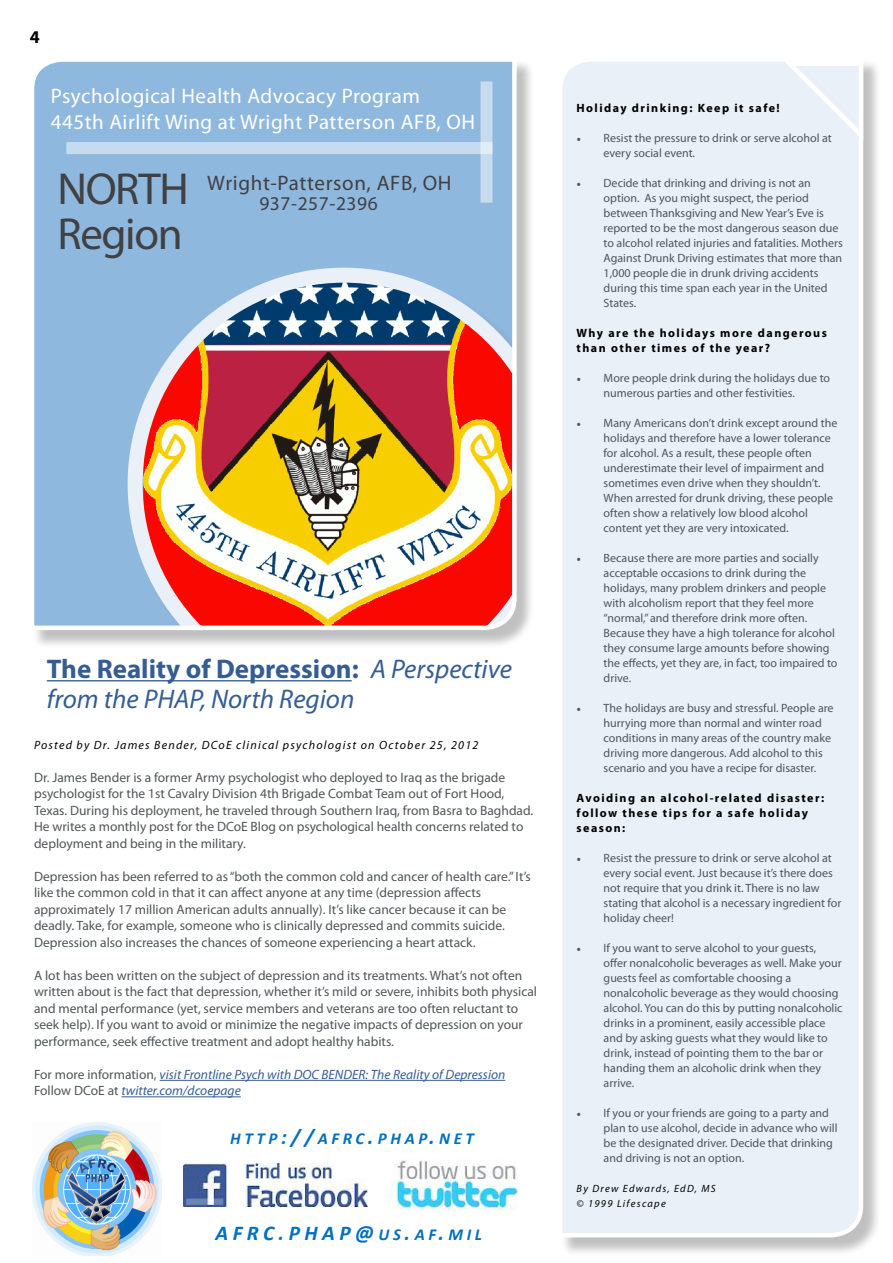
<style>
.page{position:relative;width:893px;height:1263px;background:#fff}
.page>*{position:absolute;margin:0;border:0;box-sizing:border-box;transform-origin:0 0}
.t1{font:45px/45px "Myriad Pro";letter-spacing:-.03em;color:#414043}
.t2{font:italic 27px/30px "Myriad Pro";color:#355d94}
.t3{font:21px/25.2px "Myriad Pro";letter-spacing:.025em;color:#fff}
.t4{font:21px "Myriad Pro";letter-spacing:.03em;color:#414043}
.t5{font:italic 700 21px "Calibri";letter-spacing:.215em;color:#0070c0}
.t6{font:19.5px "Myriad Pro";letter-spacing:.03em;color:#414043}
.t7{font:700 18px "Myriad Pro";color:#000}
.t8{font:italic 700 16.8px "Calibri";letter-spacing:.215em;color:#0070c0}
.t9{font:13.5px/16.5px "Myriad Pro";color:#4f5559}
.t10{font:italic 13.5px/16.5px "Myriad Pro";color:#355d94}
.t11{font:12px/15px "Myriad Pro";color:#4f5559}
.t12{font:700 12px/15px "Myriad Pro";letter-spacing:.12em;color:#000}
.t13{font:italic 12px "Myriad Pro";letter-spacing:.1em;color:#000}
.t14{font:italic 10.5px/15px "Myriad Pro";letter-spacing:.12em;color:#000}
.s1{font-weight:700;font-style:normal}
.s2{font-style:normal;color:#4f5559}
.s3{font-size:21px}
.s4{font-size:16.8px}
.s5{font-family:"Minion Pro"}
</style>
<div class="page">
<div style="left:560px;top:60px;width:322px;height:1196px;background:#000;opacity:.25"></div>
<div style="left:560px;top:60px;width:305px;height:1180px;background:#eaf0f8"></div>
<svg style="left:779px;top:60px;width:86px;height:86px"></svg>
<hr style="left:160px;top:1080px;width:345px;height:1px;background:#355d94">
<hr style="left:121px;top:1096px;width:120px;height:1px;background:#355d94">
<img style="left:32px;top:1123px;width:130px;height:133px">
<img style="left:183px;top:1163px;width:184px;height:43px">
<img style="left:391px;top:1160px;width:127px;height:50px">
<div style="left:32px;top:60px;width:503px;height:589px;background:#000;opacity:.25"></div>
<svg style="left:32px;top:60px;width:487px;height:572px;background:#aea3a7"></svg>
<div style="left:66px;top:142px;width:426px;height:12px;background:#c6dbee"></div>
<svg style="left:480px;top:81px;width:12px;height:122px"></svg>
<hr style="left:47px;top:680px;width:305px;height:1px;background:#355d94">
<h3 class="t7" style="left:30px;top:25px;width:11px">4</h3>
<h3 class="t3" style="left:51px;top:83px;width:426px">Psychological Health Advocacy Program<br>445th Airlift Wing at Wright Patterson AFB, OH</h3>
<h1 class="t1" style="left:57px;top:166px;width:133px">NORTH<br>Region</h1>
<h3 class="t4" style="left:207px;top:170px;width:246px">Wright-Patterson, AFB, OH</h3>
<h3 class="t6" style="left:259px;top:191px;width:120px">937-257-2396</h3>
<h2 class="t2" style="left:47px;top:654px;width:467px"><span class="s1">The Reality of Depression:</span> A Perspective from the PHAP, North Region</h2>
<p class="t13" style="left:34px;top:737px;width:446px">Posted by Dr. James Bender, DCoE clinical psychologist on October 25, 2012</p>
<p class="t9" style="left:34px;top:769px;width:501px">Dr. James Bender is a former Army psychologist who deployed to Iraq as the brigade psychologist for the 1st Cavalry Division 4th Brigade Combat Team out of Fort Hood, Texas. During his deployment, he traveled through Southern Iraq, from Basra to Baghdad.<br>He writes a monthly post for the DCoE Blog on psychological health concerns related to deployment and being in the military.</p>
<p class="t9" style="left:34px;top:868px;width:498px">Depression has been referred to as “both the common cold and cancer of health care.” It’s like the common cold in that it can affect anyone at any time (depression affects approximately 17 million American adults annually). It’s like cancer because it can be deadly. Take, for example, someone who is clinically depressed and commits suicide.<br>Depression also increases the chances of someone experiencing a heart attack.</p>
<p class="t9" style="left:34px;top:967px;width:505px">A lot has been written on the subject of depression and its treatments. What’s not often written about is the fact that depression, whether it’s mild or severe, inhibits both physical and mental performance (yet, service members and veterans are too often reluctant to seek help). If you want to avoid or minimize the negative impacts of depression on your performance, seek effective treatment and adopt healthy habits.</p>
<p class="t10" style="left:34px;top:1066px;width:473px"><span class="s2">For more information,</span> visit Frontline Psych with DOC BENDER: The Reality of Depression<br><span class="s2">Follow DCoE at</span> twitter.com/dcoepage</p>
<h3 class="t8" style="left:230px;top:1128px;width:245px">HTTP<span class="s3">://</span>AFRC<span class="s3">.</span>PHAP<span class="s3">.</span>NET</h3>
<h3 class="t5" style="left:215px;top:1219px;width:268px">AFRC.PHAP@<span class="s4">US</span>.<span class="s4">AF</span>.<span class="s4">MIL</span></h3>
<p class="t12" style="left:577px;top:100px;width:205px">Holiday drinking: Keep it safe!</p>
<p class="t11" style="left:604px;top:130px;width:230px;text-indent:-27px"><span class="s5">•</span> Resist the pressure to drink or serve alcohol at every social event.</p>
<p class="t11" style="left:604px;top:175px;width:241px;text-indent:-27px"><span class="s5">•</span> Decide that drinking and driving is not an option. As you might suspect, the period between Thanksgiving and New Year’s Eve is reported to be the most dangerous season due to alcohol related injuries and fatalities. Mothers Against Drunk Driving estimates that more than 1,000 people die in drunk driving accidents during this time span each year in the United States.</p>
<p class="t12" style="left:577px;top:325px;width:252px">Why are the holidays more dangerous than other times of the year?</p>
<p class="t11" style="left:604px;top:370px;width:228px;text-indent:-27px"><span class="s5">•</span> More people drink during the holidays due to numerous parties and other festivities.</p>
<p class="t11" style="left:604px;top:415px;width:235px;text-indent:-27px"><span class="s5">•</span> Many Americans don’t drink except around the holidays and therefore have a lower tolerance for alcohol. As a result, these people often underestimate their level of impairment and sometimes even drive when they shouldn’t.<br>When arrested for drunk driving, these people often show a relatively low blood alcohol content yet they are very intoxicated.</p>
<p class="t11" style="left:604px;top:550px;width:235px;text-indent:-27px"><span class="s5">•</span> Because there are more parties and socially acceptable occasions to drink during the holidays, many problem drinkers and people with alcoholism report that they feel more “normal,” and therefore drink more often.<br>Because they have a high tolerance for alcohol they consume large amounts before showing the effects, yet they are, in fact, too impaired to drive.</p>
<p class="t11" style="left:604px;top:700px;width:232px;text-indent:-27px"><span class="s5">•</span> The holidays are busy and stressful. People are hurrying more than normal and winter road conditions in many areas of the country make driving more dangerous. Add alcohol to this scenario and you have a recipe for disaster.</p>
<p class="t12" style="left:577px;top:790px;width:249px">Avoiding an alcohol-related disaster: follow these tips for a safe holiday season:</p>
<p class="t11" style="left:604px;top:850px;width:239px;text-indent:-27px"><span class="s5">•</span> Resist the pressure to drink or serve alcohol at every social event. Just because it’s there does not require that you drink it. There is no law stating that alcohol is a necessary ingredient for holiday cheer!</p>
<p class="t11" style="left:604px;top:940px;width:240px;text-indent:-27px"><span class="s5">•</span> If you want to serve alcohol to your guests, offer nonalcoholic beverages as well. Make your guests feel as comfortable choosing a nonalcoholic beverage as they would choosing alcohol. You can do this by putting nonalcoholic drinks in a prominent, easily accessible place and by asking guests what they would like to drink, instead of pointing them to the bar or handing them an alcoholic drink when they arrive.</p>
<p class="t11" style="left:604px;top:1105px;width:235px;text-indent:-27px"><span class="s5">•</span> If you or your friends are going to a party and plan to use alcohol, decide in advance who will be the designated driver. Decide that drinking and driving is not an option.</p>
<p class="t14" style="left:577px;top:1181px;width:141px">By Drew Edwards, EdD, MS © 1999 Lifescape</p>
</div>
